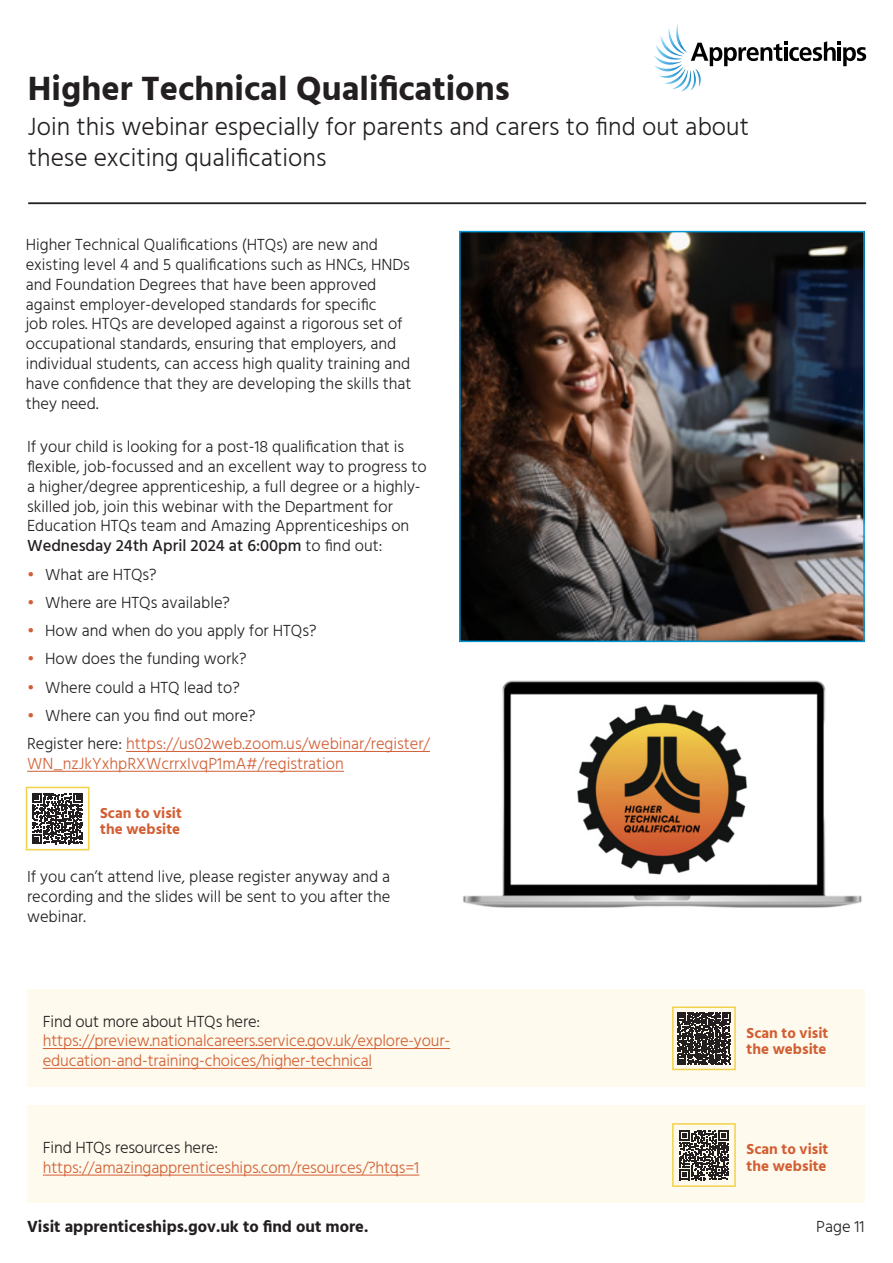
<style>
.page{position:relative;width:893px;height:1263px;background:#fff}
.page>*{position:absolute;margin:0;border:0;box-sizing:border-box;transform-origin:0 0}
.Page_title_heading{font:700 34.5px "Hind";color:#231f20}
.Page_title_heading-2{font:300 25.5px/30.6px "Hind";color:#231f20}
.t1{font:300 16.5px/19.8px "Hind";color:#231f20}
.TOC_body_text{font:300 16.5px/19.8px "Hind";letter-spacing:-.01em;color:#d25e33}
.t2{font:700 16.5px "Hind";color:#231f20}
.t3{font:700 15px/16.5px "Hind";color:#d25e33}
.s1{font-weight:500}
.s2{color:#d25e33}
.s3{color:#231f20}
</style>
<div class="page">
<svg style="left:654px;top:23px;width:212px;height:68px"></svg>
<hr style="left:838px;top:47px;width:3px;height:14px;background:#000001">
<div style="left:27px;top:989px;width:838px;height:97px;background:#fefaed"></div>
<hr style="left:43px;top:1048px;width:407px;height:1px;background:#d25e33">
<hr style="left:43px;top:1068px;width:329px;height:1px;background:#d25e33">
<svg style="left:677px;top:1012px;width:53px;height:53px"></svg>
<div style="left:672px;top:1006px;width:64px;height:64px;border:2px solid #f3d24b"></div>
<div style="left:27px;top:1106px;width:838px;height:97px;background:#fefaed"></div>
<hr style="left:43px;top:1175px;width:376px;height:1px;background:#d25e33">
<svg style="left:679px;top:1130px;width:50px;height:50px"></svg>
<div style="left:672px;top:1123px;width:64px;height:64px;border:2px solid #f3d24b"></div>
<img style="left:462px;top:234px;width:400px;height:405px">
<div style="left:459px;top:231px;width:406px;height:411px;border:2px solid #0199d7"></div>
<hr style="left:126px;top:751px;width:304px;height:1px;background:#d25e33">
<hr style="left:27px;top:771px;width:317px;height:1px;background:#d25e33">
<img style="left:463px;top:680px;width:399px;height:228px">
<svg style="left:32px;top:793px;width:51px;height:51px"></svg>
<div style="left:26px;top:787px;width:63px;height:63px;border:2px solid #f3d24b"></div>
<hr style="left:28px;top:203px;width:838px;height:1px;background:#231f20">
<p class="Page_title_heading" style="left:28px;top:68px;width:483px">Higher Technical Qualifications</p>
<p class="Page_title_heading-2" style="left:28px;top:113px;width:722px">Join this webinar especially for parents and carers to find out about these exciting qualifications</p>
<p class="t1" style="left:26px;top:236px;width:387px">Higher Technical Qualifications (HTQs) are new and existing level 4 and 5 qualifications such as HNCs, HNDs and Foundation Degrees that have been approved against employer-developed standards for specific<br>job roles. HTQs are developed against a rigorous set of occupational standards, ensuring that employers, and individual students, can access high quality training and have confidence that they are developing the skills that they need.</p>
<p class="t1" style="left:27px;top:438px;width:401px">If your child is looking for a post-18 qualification that is flexible, job-focussed and an excellent way to progress to a higher/degree apprenticeship, a full degree or a highly&shy;skilled job, join this webinar with the Department for Education HTQs team and Amazing Apprenticeships on <span class="s1">Wednesday 24th April 2024 at 6:00pm</span> to find out:</p>
<p class="t1" style="left:27px;top:565px;width:131px"><span class="s2">•</span> What are HTQs?</p>
<p class="t1" style="left:27px;top:593px;width:204px"><span class="s2">•</span> Where are HTQs available?</p>
<p class="t1" style="left:27px;top:622px;width:291px"><span class="s2">•</span> How and when do you apply for HTQs?</p>
<p class="t1" style="left:27px;top:650px;width:221px"><span class="s2">•</span> How does the funding work?</p>
<p class="t1" style="left:27px;top:678px;width:214px"><span class="s2">•</span> Where could a HTQ lead to?</p>
<p class="t1" style="left:27px;top:706px;width:230px"><span class="s2">•</span> Where can you find out more?</p>
<p class="TOC_body_text" style="left:27px;top:735px;width:404px"><span class="s3">Register here:</span> https://us02web.zoom.us/webinar/register/<br>WN_nzJkYxhpRXWcrrxIvqP1mA#/registration</p>
<p class="t3" style="left:100px;top:804px;width:83px">Scan to visit the website</p>
<p class="t1" style="left:27px;top:868px;width:365px;text-align:justify">If you can’t attend live, please register anyway and a recording and the slides will be sent to you after the webinar.</p>
<p class="TOC_body_text" style="left:43px;top:1012px;width:409px"><span class="s3">Find out more about HTQs here: </span>https://preview.nationalcareers.service.gov.uk/explore-your&shy;education-and-training-choices/higher-technical</p>
<p class="t3" style="left:747px;top:1024px;width:83px">Scan to visit the website</p>
<p class="TOC_body_text" style="left:43px;top:1139px;width:378px"><span class="s3">Find HTQs resources here: </span>https://amazingapprenticeships.com/resources/?htqs=1</p>
<p class="t3" style="left:747px;top:1141px;width:83px">Scan to visit the website</p>
<p class="t2" style="left:27px;top:1217px;width:343px">Visit apprenticeships.gov.uk to find out more.</p>
<p class="t1" style="left:816px;top:1218px;width:50px">Page 11</p>
</div>
